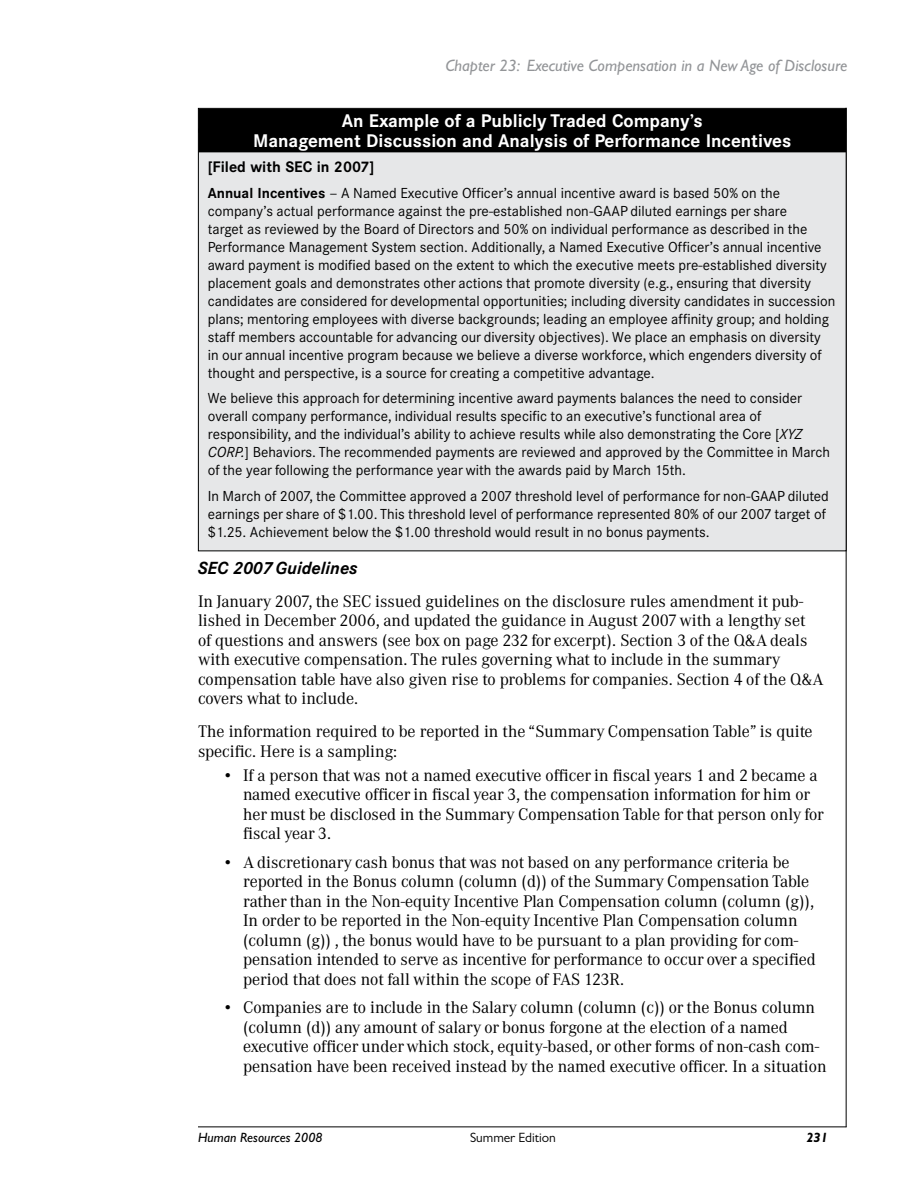
<style>
.page{position:relative;width:918px;height:1188px;background:#fff}
.page>*{position:absolute;margin:0;border:0;box-sizing:border-box;transform-origin:0 0}
.t1{font:700 18px/19.5px "Corporate SBQ";color:#fff;text-align:center}
.t2{font:italic 700 17.25px "Corporate SBQ";color:#000}
.t3{font:16.5px/19.5px "Corporate ABQ";color:#000}
.t4{font:italic 16.5px "Gill Sans";color:#939598}
.t5{font:500 16.5px "Corporate ABQ";color:#000}
.t6{font:700 15px "Corporate SBQ";color:#000}
.t7{font:14.25px/18px "Corporate SBQ";color:#000}
.t8{font:italic 13.5px "Gill Sans";color:#000}
.t9{font:13.5px "Gill Sans";color:#000}
.t10{font:italic 700 13.5px "Gill Sans";color:#000}
.s1{font-weight:700}
.s2{font-style:italic}
</style>
<div class="page">
<hr style="left:846px;top:108px;width:1px;height:1019px;background:#000">
<hr style="left:198px;top:1126px;width:649px;height:1px;background:#000">
<div style="left:198px;top:108px;width:648px;height:443px;background:#e6e7e8"></div>
<div style="left:198px;top:109px;width:648px;height:24px;background:#000"></div>
<div style="left:198px;top:128px;width:648px;height:24px;background:#000"></div>
<p class="t4" style="left:445px;top:56px;width:403px">Chapter 23: Executive Compensation in a New Age of Disclosure</p>
<p class="t1" style="left:253px;top:111px;width:540px">An Example of a Publicly Traded Company’s<br>Management Discussion and Analysis of Performance Incentives</p>
<p class="t6" style="left:208px;top:158px;width:168px">[Filed with SEC in 2007]</p>
<p class="t7" style="left:208px;top:184px;width:629px"><span class="s1">Annual Incentives</span> — A Named Executive Officer’s annual incentive award is based 50% on the company’s actual performance against the pre-established non-GAAP diluted earnings per share<br>target as reviewed by the Board of Directors and 50% on individual performance as described in the Performance Management System section. Additionally, a Named Executive Officer’s annual incentive award payment is modified based on the extent to which the executive meets pre-established diversity placement goals and demonstrates other actions that promote diversity (e.g., ensuring that diversity candidates are considered for developmental opportunities; including diversity candidates in succession plans; mentoring employees with diverse backgrounds; leading an employee affinity group; and holding staff members accountable for advancing our diversity objectives). We place an emphasis on diversity<br>in our annual incentive program because we believe a diverse workforce, which engenders diversity of thought and perspective, is a source for creating a competitive advantage.</p>
<p class="t7" style="left:208px;top:389px;width:624px">We believe this approach for determining incentive award payments balances the need to consider overall company performance, individual results specific to an executive’s functional area of responsibility, and the individual’s ability to achieve results while also demonstrating the Core [<span class="s2">XYZ CORP.</span>] Behaviors. The recommended payments are reviewed and approved by the Committee in March of the year following the performance year with the awards paid by March 15th.</p>
<p class="t7" style="left:208px;top:487px;width:623px">In March of 2007, the Committee approved a 2007 threshold level of performance for non-GAAP diluted earnings per share of $1.00. This threshold level of performance represented 80% of our 2007 target of $1.25. Achievement below the $1.00 threshold would result in no bonus payments.</p>
<p class="t2" style="left:198px;top:557px;width:161px">SEC 2007 Guidelines</p>
<p class="t3" style="left:198px;top:591px;width:627px">In January 2007, the SEC issued guidelines on the disclosure rules amendment it pub&shy;lished in December 2006, and updated the guidance in August 2007 with a lengthy set<br>of questions and answers (see box on page 232 for excerpt). Section 3 of the Q&amp;A deals with executive compensation. The rules governing what to include in the summary compensation table have also given rise to problems for companies. Section 4 of the Q&amp;A covers what to include.</p>
<p class="t3" style="left:198px;top:722px;width:616px">The information required to be reported in the “Summary Compensation Table” is quite specific. Here is a sampling:</p>
<p class="t3" style="left:243px;top:765px;width:582px">If a person that was not a named executive officer in fiscal years 1 and 2 became a named executive officer in fiscal year 3, the compensation information for him or her must be disclosed in the Summary Compensation Table for that person only for fiscal year 3.</p>
<p class="t3" style="left:243px;top:852px;width:574px">A discretionary cash bonus that was not based on any performance criteria be reported in the Bonus column (column (d)) of the Summary Compensation Table rather than in the Non-equity Incentive Plan Compensation column (column (g)), In order to be reported in the Non-equity Incentive Plan Compensation column (column (g)) , the bonus would have to be pursuant to a plan providing for com&shy;pensation intended to serve as incentive for performance to occur over a specified period that does not fall within the scope of FAS 123R.</p>
<p class="t3" style="left:243px;top:998px;width:585px">Companies are to include in the Salary column (column (c)) or the Bonus column (column (d)) any amount of salary or bonus forgone at the election of a named executive officer under which stock, equity-based, or other forms of non-cash com&shy;pensation have been received instead by the named executive officer. In a situation</p>
<p class="t5" style="left:225px;top:765px;width:7px">•</p>
<p class="t5" style="left:225px;top:852px;width:7px">•</p>
<p class="t5" style="left:225px;top:998px;width:7px">•</p>
<p class="t8" style="left:198px;top:1129px;width:126px">Human Resources 2008</p>
<p class="t9" style="left:470px;top:1129px;width:87px">Summer Edition</p>
<p class="t10" style="left:806px;top:1129px;width:23px">231</p>
</div>
